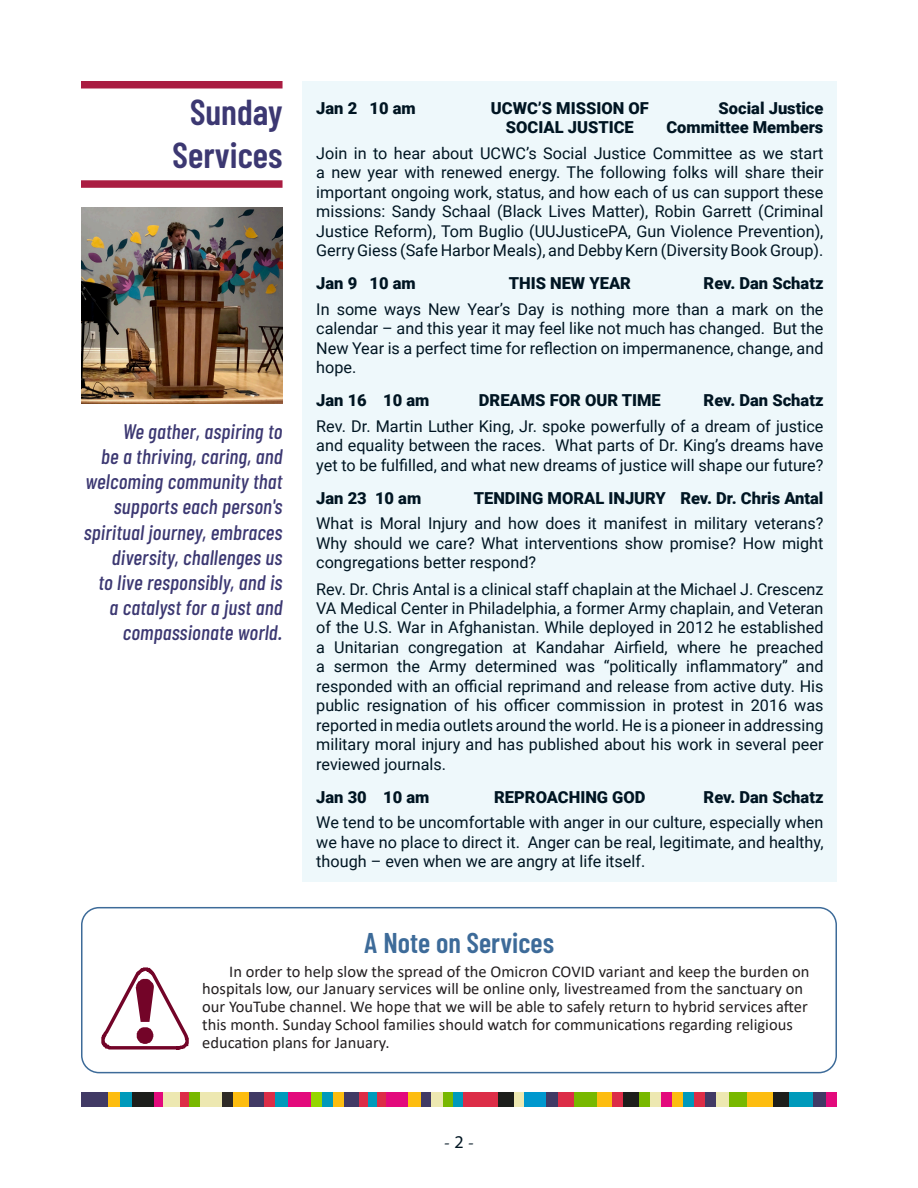
<style>
.page{position:relative;width:918px;height:1188px;background:#fff}
.page>*{position:absolute;margin:0;border:0;box-sizing:border-box;transform-origin:0 0}
.Sidebar_Title{font:600 36px/43.2px "Barlow Condensed";color:#3c3872;text-align:center}
.Headline{font:600 28.5px "Barlow Condensed";color:#3d6b99}
.Sidebar_Text{font:italic 500 21px/25.2px "Barlow Condensed";letter-spacing:.01em;color:#3c3872;text-align:right}
.t1{font:18px "Minion Pro";color:#001522}
.t2{font:16.5px/17.9px "Calibri";color:#231f20}
.Service_Heading{font:900 16.5px "Roboto";color:#001522}
.Service_Body{font:16.2px/19.5px "Roboto";color:#001522;text-align:justify}
.s1{font-family:"Myriad Pro"}
</style>
<div class="page">
<div style="left:826px;top:1093px;width:11px;height:14px;background:#e30a7c"></div>
<div style="left:694px;top:1093px;width:11px;height:14px;background:#dc2d47"></div>
<div style="left:683px;top:1093px;width:11px;height:14px;background:#009abb"></div>
<div style="left:672px;top:1093px;width:11px;height:14px;background:#fdbd10"></div>
<div style="left:661px;top:1093px;width:11px;height:14px;background:#e30a7c"></div>
<div style="left:333px;top:1093px;width:11px;height:14px;background:#fdbd10"></div>
<div style="left:322px;top:1093px;width:11px;height:14px;background:#009abb"></div>
<div style="left:311px;top:1093px;width:11px;height:14px;background:#95d600"></div>
<div style="left:189px;top:1093px;width:11px;height:14px;background:#78b800"></div>
<div style="left:650px;top:1093px;width:11px;height:14px;background:#ede8b1"></div>
<div style="left:453px;top:1093px;width:11px;height:14px;background:#009abb"></div>
<div style="left:443px;top:1093px;width:10px;height:14px;background:#78b800"></div>
<div style="left:431px;top:1093px;width:12px;height:14px;background:#ede8b1"></div>
<div style="left:421px;top:1093px;width:10px;height:14px;background:#413a65"></div>
<div style="left:408px;top:1093px;width:13px;height:14px;background:#fdbd10"></div>
<div style="left:275px;top:1093px;width:13px;height:14px;background:#009abb"></div>
<div style="left:639px;top:1093px;width:11px;height:14px;background:#78b800"></div>
<div style="left:813px;top:1093px;width:13px;height:14px;background:#413a65"></div>
<div style="left:705px;top:1093px;width:11px;height:14px;background:#413a65"></div>
<div style="left:514px;top:1093px;width:11px;height:14px;background:#ede8b1"></div>
<div style="left:612px;top:1093px;width:11px;height:14px;background:#dc2d47"></div>
<div style="left:788px;top:1093px;width:25px;height:14px;background:#009abb"></div>
<div style="left:747px;top:1093px;width:26px;height:14px;background:#fdbd10"></div>
<div style="left:773px;top:1093px;width:15px;height:14px;background:#1d1e1b"></div>
<div style="left:623px;top:1093px;width:16px;height:14px;background:#1d1e1b"></div>
<div style="left:729px;top:1093px;width:18px;height:14px;background:#78b800"></div>
<div style="left:597px;top:1093px;width:15px;height:14px;background:#fdbd10"></div>
<div style="left:344px;top:1093px;width:15px;height:14px;background:#413a65"></div>
<div style="left:498px;top:1093px;width:16px;height:14px;background:#1d1e1b"></div>
<div style="left:464px;top:1093px;width:34px;height:14px;background:#dc2d47"></div>
<div style="left:288px;top:1093px;width:23px;height:14px;background:#e30a7c"></div>
<div style="left:132px;top:1093px;width:23px;height:14px;background:#1d1e1b"></div>
<div style="left:574px;top:1093px;width:23px;height:14px;background:#78b800"></div>
<div style="left:716px;top:1093px;width:13px;height:14px;background:#ede8b1"></div>
<div style="left:546px;top:1093px;width:12px;height:14px;background:#413a65"></div>
<div style="left:525px;top:1093px;width:21px;height:14px;background:#0098ce"></div>
<div style="left:558px;top:1093px;width:16px;height:14px;background:#dc2d47"></div>
<div style="left:221px;top:1093px;width:12px;height:14px;background:#2e2a25"></div>
<div style="left:200px;top:1093px;width:21px;height:14px;background:#ede8b1"></div>
<div style="left:120px;top:1093px;width:12px;height:14px;background:#009abb"></div>
<div style="left:107px;top:1093px;width:13px;height:14px;background:#fdbd10"></div>
<div style="left:233px;top:1093px;width:16px;height:14px;background:#fdbd10"></div>
<div style="left:386px;top:1093px;width:22px;height:14px;background:#e30a7c"></div>
<div style="left:81px;top:1093px;width:26px;height:14px;background:#413a65"></div>
<div style="left:368px;top:1093px;width:9px;height:14px;background:#009abb"></div>
<div style="left:377px;top:1093px;width:9px;height:14px;background:#dc2d47"></div>
<div style="left:359px;top:1093px;width:9px;height:14px;background:#dc2d47"></div>
<div style="left:163px;top:1093px;width:17px;height:14px;background:#ede8b1"></div>
<div style="left:180px;top:1093px;width:9px;height:14px;background:#dc2d47"></div>
<div style="left:155px;top:1093px;width:8px;height:14px;background:#e30a7c"></div>
<div style="left:264px;top:1093px;width:11px;height:14px;background:#dc2d47"></div>
<div style="left:249px;top:1093px;width:15px;height:14px;background:#413a65"></div>
<img style="left:81px;top:207px;width:202px;height:197px">
<div style="left:81px;top:81px;width:202px;height:7px;background:#aa1d42"></div>
<div style="left:81px;top:180px;width:202px;height:8px;background:#aa1d42"></div>
<div style="left:303px;top:81px;width:534px;height:800px;background:#eef8fb"></div>
<div style="left:81px;top:907px;width:756px;height:166px;border:2px solid #3d6b99;border-radius:17px"></div>
<svg style="left:101px;top:967px;width:88px;height:82px"></svg>
<p class="Sidebar_Title" style="left:172px;top:89px;width:112px">Sunday<br>Services</p>
<p class="Service_Heading" style="left:316px;top:96px;width:101px">Jan 2 10 am</p>
<p class="Service_Heading" style="left:491px;top:96px;width:159px">UCWC’S MISSION OF</p>
<p class="Service_Heading" style="left:719px;top:96px;width:106px">Social Justice</p>
<p class="Service_Heading" style="left:506px;top:116px;width:129px">SOCIAL JUSTICE</p>
<p class="Service_Heading" style="left:666px;top:116px;width:159px">Committee Members</p>
<p class="Service_Body" style="left:316px;top:143px;width:509px">Join in to hear about UCWC’s Social Justice Committee as we start a new year with renewed energy. The following folks will share their important ongoing work, status, and how each of us can support these missions: Sandy Schaal (Black Lives Matter), Robin Garrett (Criminal Justice Reform), Tom Buglio (UUJusticePA, Gun Violence Prevention), Gerry Giess (Safe Harbor Meals), and Debby Kern (Diversity Book Group).</p>
<p class="Service_Heading" style="left:316px;top:272px;width:101px">Jan 9 10 am</p>
<p class="Service_Heading" style="left:509px;top:272px;width:124px">THIS NEW YEAR</p>
<p class="Service_Heading" style="left:704px;top:272px;width:121px">Rev. Dan Schatz</p>
<p class="Service_Body" style="left:316px;top:299px;width:509px">In some ways New Year’s Day is nothing more than a mark on the calendar – and this year it may feel like not much has changed. But the New Year is a perfect time for reflection on impermanence, change, and hope.</p>
<p class="Service_Heading" style="left:316px;top:389px;width:115px">Jan 16 10 am</p>
<p class="Service_Heading" style="left:479px;top:389px;width:183px">DREAMS FOR OUR TIME</p>
<p class="Service_Heading" style="left:704px;top:389px;width:121px">Rev. Dan Schatz</p>
<p class="Service_Body" style="left:316px;top:416px;width:509px">Rev. Dr. Martin Luther King, Jr. spoke powerfully of a dream of justice and equality between the races. What parts of Dr. King’s dreams have yet to be fulfilled, and what new dreams of justice will shape our future?</p>
<p class="Service_Heading" style="left:316px;top:487px;width:106px">Jan 23 10 am</p>
<p class="Service_Heading" style="left:474px;top:487px;width:351px">TENDING MORAL INJURY Rev. Dr. Chris Antal</p>
<p class="Service_Body" style="left:316px;top:513px;width:509px">What is Moral Injury and how does it manifest in military veterans?<br>Why should we care? What interventions show promise? How might congregations better respond?</p>
<p class="Service_Body" style="left:316px;top:578px;width:509px">Rev. Dr. Chris Antal is a clinical staff chaplain at the Michael J. Crescenz VA Medical Center in Philadelphia, a former Army chaplain, and Veteran of the U.S. War in Afghanistan. While deployed in 2012 he established a Unitarian congregation at Kandahar Airfield, where he preached a sermon the Army determined was “politically inflammatory” and responded with an official reprimand and release from active duty. His public resignation of his officer commission in protest in 2016 was reported in media outlets around the world. He is a pioneer in addressing military moral injury and has published about his work in several peer reviewed journals.</p>
<p class="Service_Heading" style="left:316px;top:785px;width:115px">Jan 30 10 am</p>
<p class="Service_Heading" style="left:494px;top:785px;width:153px">REPROACHING GOD</p>
<p class="Service_Heading" style="left:704px;top:785px;width:121px">Rev. Dan Schatz</p>
<p class="Service_Body" style="left:316px;top:812px;width:509px">We tend to be uncomfortable with anger in our culture, especially when we have no place to direct it. Anger can be real, legitimate, and healthy, though – even when we are angry at life itself.</p>
<p class="Sidebar_Text" style="left:84px;top:418px;width:200px">We gather, aspiring to<br>be a thriving, caring, and welcoming community that supports each person's spiritual journey, embraces diversity, challenges us<br>to live responsibly, and is<br>a catalyst for a just and compassionate world.</p>
<p class="Headline" style="left:364px;top:925px;width:192px">A Note on Services</p>
<p class="t2" style="left:202px;top:962px;width:609px;text-indent:27px">In order to help slow the spread of the Omicron COVID variant and keep the burden on hospitals low, our January services will be online only, livestreamed from the sanctuary on our YouTube channel. We hope that we will be able to safely return to hybrid services after this month. Sunday School families should watch for communications regarding religious education plans for January.</p>
<p class="t1" style="left:444px;top:1130px;width:32px">- <span class="s1">2</span> -</p>
</div>
